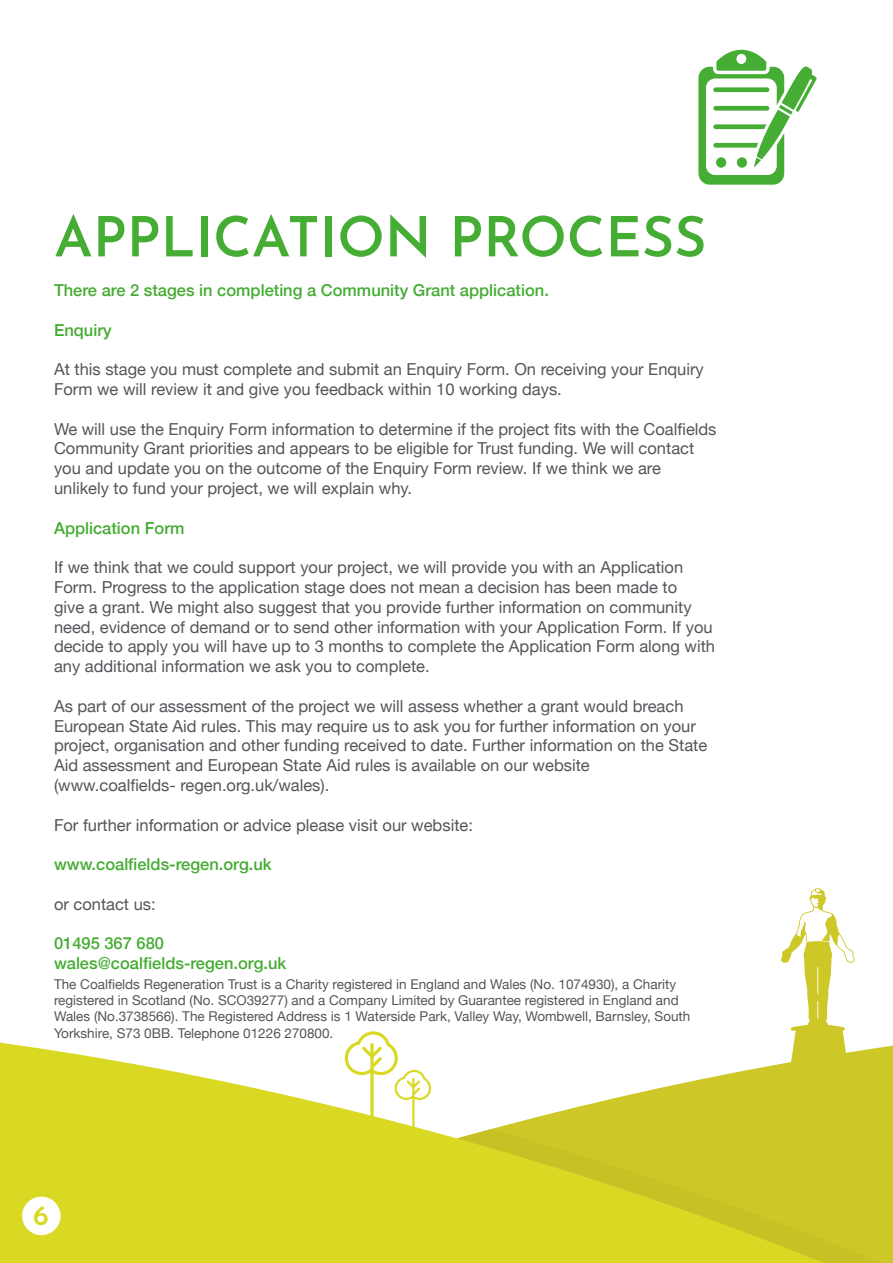
<style>
.page{position:relative;width:893px;height:1263px;background:#fff}
.page>*{position:absolute;margin:0;border:0;box-sizing:border-box;transform-origin:0 0}
.t1{font:600 55.5px "Josefin Sans";color:#45ac34}
.t2{font:600 28.5px "Josefin Sans";color:#d9d924}
.t3{font:16.5px/19.8px "Helvetica Neue";color:#53565a}
.t4{font:500 16.5px/19.8px "Helvetica Neue";color:#45ac34}
.t5{font:13.5px/16.2px "Helvetica Neue";color:#53565a}
</style>
<div class="page">
<svg style="left:781px;top:888px;width:74px;height:151px"></svg>
<svg style="left:359px;top:1031px;width:29px;height:8px"></svg>
<svg style="left:0;top:1039px;width:893px;height:224px;fill:#d9d924"></svg>
<svg style="left:698px;top:50px;width:119px;height:135px"></svg>
<div style="left:716px;top:157px;width:10px;height:11px;background:#45ac34;border-radius:50%"></div>
<div style="left:737px;top:157px;width:10px;height:11px;background:#45ac34;border-radius:50%"></div>
<div style="left:22px;top:1197px;width:39px;height:38px;background:#fff;border-radius:50%"></div>
<h1 class="t1" style="left:54px;top:189px;width:654px">APPLICATION PROCESS</h1>
<p class="t4" style="left:54px;top:279px;width:496px">There are 2 stages in completing a Community Grant application.</p>
<p class="t4" style="left:54px;top:318px;width:59px">Enquiry</p>
<p class="t3" style="left:54px;top:360px;width:651px">At this stage you must complete and submit an Enquiry Form. On receiving your Enquiry<br>Form we will review it and give you feedback within 10 working days.</p>
<p class="t3" style="left:54px;top:420px;width:664px">We will use the Enquiry Form information to determine if the project fits with the Coalfields Community Grant priorities and appears to be eligible for Trust funding. We will contact you and update you on the outcome of the Enquiry Form review. If we think we are unlikely to fund your project, we will explain why.</p>
<p class="t4" style="left:54px;top:516px;width:132px">Application Form</p>
<p class="t3" style="left:54px;top:558px;width:663px">If we think that we could support your project, we will provide you with an Application Form. Progress to the application stage does not mean a decision has been made to<br>give a grant. We might also suggest that you provide further information on community need, evidence of demand or to send other information with your Application Form. If you decide to apply you will have up to 3 months to complete the Application Form along with any additional information we ask you to complete.</p>
<p class="t3" style="left:54px;top:697px;width:655px">As part of our assessment of the project we will assess whether a grant would breach European State Aid rules. This may require us to ask you for further information on your project, organisation and other funding received to date. Further information on the State Aid assessment and European State Aid rules is available on our website (www.coalfields- regen.org.uk/wales).</p>
<p class="t3" style="left:54px;top:816px;width:420px">For further information or advice please visit our website:</p>
<p class="t4" style="left:54px;top:853px;width:219px">www.coalfields-regen.org.uk</p>
<p class="t3" style="left:54px;top:895px;width:103px">or contact us:</p>
<p class="t4" style="left:54px;top:932px;width:234px">01495 367 680 wales@coalfields-regen.org.uk</p>
<p class="t5" style="left:54px;top:977px;width:638px">The Coalfields Regeneration Trust is a Charity registered in England and Wales (No. 1074930), a Charity registered in Scotland (No. SCO39277) and a Company Limited by Guarantee registered in England and Wales (No.3738566). The Registered Address is 1 Waterside Park, Valley Way, Wombwell, Barnsley, South Yorkshire, S73 0BB. Telephone 01226 270800.</p>
<h2 class="t2" style="left:33px;top:1191px;width:17px">6</h2>
</div>
